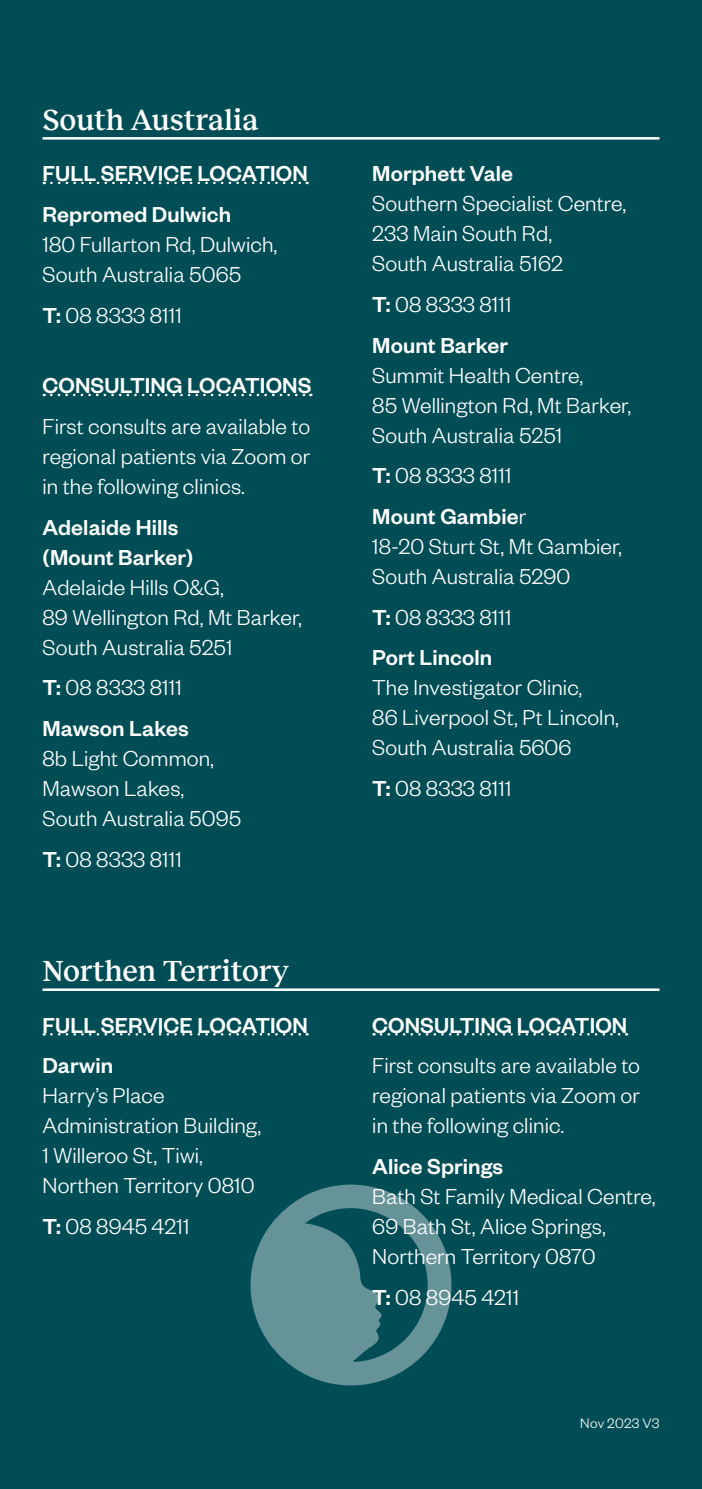
<style>
.page{position:relative;width:702px;height:1489px;background:#fff}
.page>*{position:absolute;margin:0;border:0;box-sizing:border-box;transform-origin:0 0}
.t1{font:500 30px "Reckless";letter-spacing:-.005em;color:#fff}
.t2{font:300 23.75px/30px "Founders Grotesk";letter-spacing:.005em;color:#fff}
.t3{font:500 23.75px/40.8px "Founders Grotesk";letter-spacing:.005em;color:#fff}
.t4{font:300 15px "Founders Grotesk";letter-spacing:.02em;color:#fff}
.s1{font-weight:500}
.s2{font-weight:300}
</style>
<div class="page">
<div style="left:0;top:0;width:702px;height:1488px;background:#004d56"></div>
<hr style="left:43px;top:137px;width:616px;height:3px;background:#fff">
<svg style="left:51px;top:182px;width:256px;height:2px"></svg>
<svg style="left:51px;top:394px;width:260px;height:2px"></svg>
<hr style="left:43px;top:988px;width:616px;height:2px;background:#fff">
<svg style="left:51px;top:1033px;width:256px;height:2px"></svg>
<svg style="left:381px;top:1033px;width:246px;height:2px"></svg>
<svg style="left:250px;top:1184px;width:201px;height:201px"></svg>
<p class="t1" style="left:43px;top:98px;width:217px">South Australia</p>
<p class="t3" style="left:43px;top:152px;width:267px">FULL SERVICE LOCATION<br>Repromed Dulwich</p>
<p class="t2" style="left:43px;top:228px;width:236px">180 Fullarton Rd, Dulwich,<br>South Australia 5065</p>
<p class="t2" style="left:43px;top:299px;width:141px"><span class="s1">T:</span> 08 8333 8111</p>
<p class="t3" style="left:43px;top:364px;width:270px">CONSULTING LOCATIONS</p>
<p class="t2" style="left:43px;top:410px;width:269px;text-align:justify">First consults are available to regional patients via Zoom or in the following clinics.</p>
<p class="t3" style="left:43px;top:511px;width:152px;line-height:30px">Adelaide Hills (Mount Barker)</p>
<p class="t2" style="left:43px;top:571px;width:261px">Adelaide Hills O&amp;G,<br>89 Wellington Rd, Mt Barker,<br>South Australia 5251</p>
<p class="t3" style="left:43px;top:666px;width:148px">T: <span class="s2">08 8333 8111<br></span>Mawson Lakes</p>
<p class="t2" style="left:43px;top:742px;width:200px">8b Light Common,<br>Mawson Lakes,<br>South Australia 5095</p>
<p class="t2" style="left:43px;top:842px;width:141px"><span class="s1">T:</span> 08 8333 8111</p>
<p class="t1" style="left:43px;top:949px;width:248px">Northen Territory</p>
<p class="t3" style="left:43px;top:1003px;width:267px">FULL SERVICE LOCATION<br>Darwin</p>
<p class="t2" style="left:43px;top:1079px;width:220px">Harry’s Place<br>Administration Building,<br>1 Willeroo St, Tiwi,<br>Northen Territory 0810</p>
<p class="t2" style="left:43px;top:1210px;width:148px"><span class="s1">T:</span> 08 8945 4211</p>
<p class="t3" style="left:372px;top:152px;width:142px">Morphett Vale</p>
<p class="t2" style="left:372px;top:187px;width:255px">Southern Specialist Centre,<br>233 Main South Rd,<br>South Australia 5162</p>
<p class="t3" style="left:372px;top:283px;width:141px">T: <span class="s2">08 8333 8111<br></span>Mount Barker</p>
<p class="t2" style="left:372px;top:359px;width:260px">Summit Health Centre,<br>85 Wellington Rd, Mt Barker,<br>South Australia 5251</p>
<p class="t3" style="left:372px;top:454px;width:155px">T: <span class="s2">08 8333 8111<br></span>Mount Gambie<span class="s2">r</span></p>
<p class="t2" style="left:372px;top:530px;width:251px">18-20 Sturt St, Mt Gambier,<br>South Australia 5290</p>
<p class="t3" style="left:372px;top:595px;width:141px">T: <span class="s2">08 8333 8111<br></span>Port Lincoln</p>
<p class="t2" style="left:372px;top:671px;width:248px">The Investigator Clinic,<br>86 Liverpool St, Pt Lincoln,<br>South Australia 5606</p>
<p class="t2" style="left:372px;top:772px;width:141px"><span class="s1">T:</span> 08 8333 8111</p>
<p class="t3" style="left:372px;top:1003px;width:256px">CONSULTING LOCATION</p>
<p class="t2" style="left:372px;top:1049px;width:269px;text-align:justify">First consults are available to regional patients via Zoom or in the following clinic.</p>
<p class="t3" style="left:372px;top:1144px;width:132px">Alice Springs</p>
<p class="t2" style="left:372px;top:1180px;width:285px">Bath St Family Medical Centre,<br>69 Bath St, Alice Springs,<br>Northern Territory 0870</p>
<p class="t2" style="left:372px;top:1280px;width:148px"><span class="s1">T:</span> 08 8945 4211</p>
<p class="t4" style="left:580px;top:1413px;width:81px">Nov 2023 V3</p>
</div>
